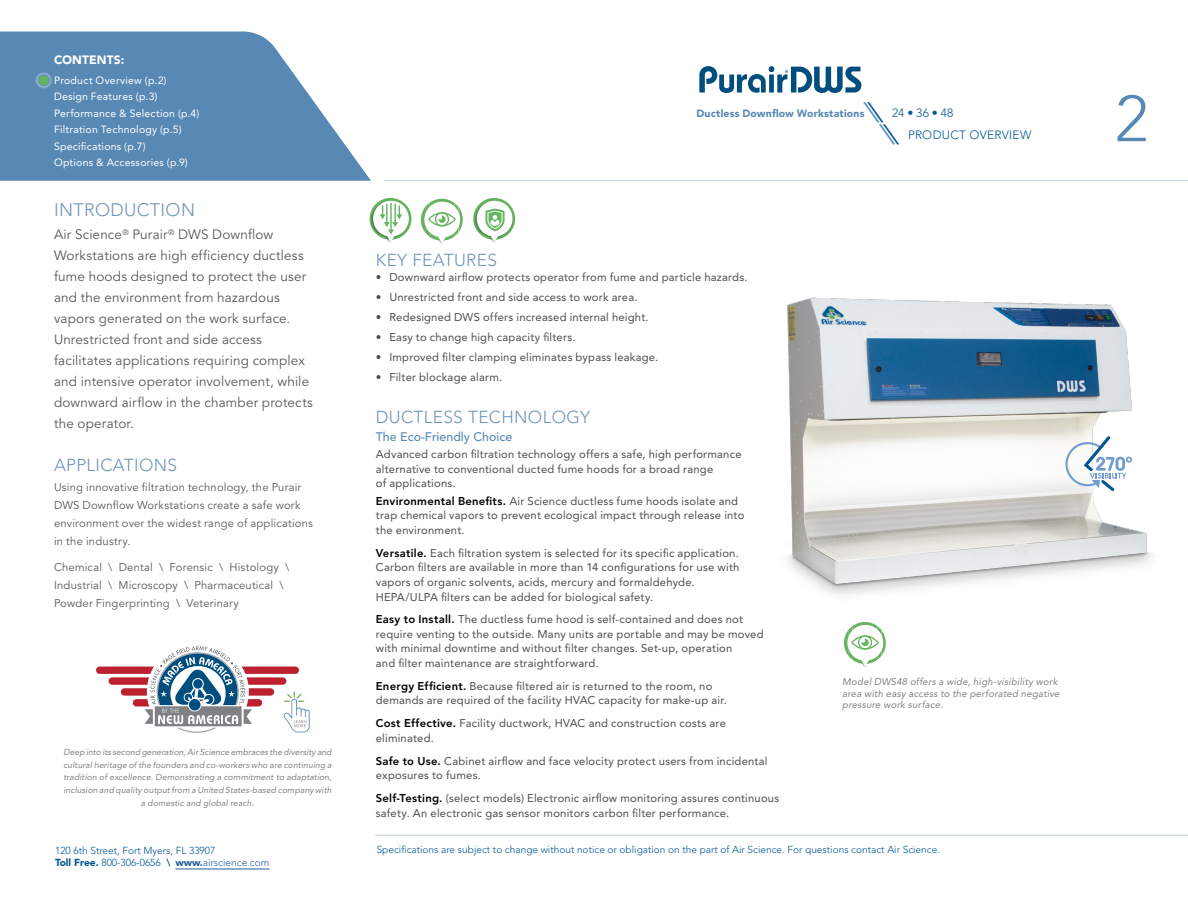
<style>
.page{position:relative;width:1188px;height:918px;background:#fff}
.page>*{position:absolute;margin:0;border:0;box-sizing:border-box;transform-origin:0 0}
.t1{font:300 64.5px "Avenir LT Std";color:#5889b4}
.t2{font:300 18px "Avenir LT Std";letter-spacing:.02em;color:#6d94ba}
.t3{font:300 17.25px "Avenir LT Std";letter-spacing:.02em;color:#6d94ba}
.t4{font:13.5px/21px "Avenir LT Std";letter-spacing:.01em;color:#58595b}
.t5{font:500 12.3px "Avenir LT Std";color:#5889b4}
.t6{font:300 12px/22.4px "Avenir LT Std";letter-spacing:.025em;color:#005695}
.t7{font:900 12px "Avenir LT Std";letter-spacing:.01em;color:#fff}
.t8{font:11.25px/14.7px "Avenir LT Std";letter-spacing:.02em;color:#4d4d4f}
.t9{font:11.25px/18px "Avenir LT Std";letter-spacing:.015em;color:#58595b}
.t10{font:10.5px/16.5px "Avenir LT Std";letter-spacing:.02em;color:#fff}
.t11{font:900 10.5px "Avenir LT Std";letter-spacing:.015em;color:#5889b4}
.t12{font:300 10.2px/12px "Avenir LT Std";color:#005695}
.t13{font:italic 9.75px/11.7px "Avenir LT Std";letter-spacing:.02em;color:#808285}
.t14{font:italic 8.7px/12.8px "Avenir LT Std";letter-spacing:.005em;color:#808285;text-align:center}
.s1{font-family:"ITC Avant Garde Std";font-weight:400;font-style:italic;font-size:24px;color:#5889b4}
.s2{font-family:"ITC Avant Garde Std";font-weight:400;font-style:italic;font-size:24px}
.s3{font-weight:800;color:#000}
.s4{font-weight:900}
.s5{font-weight:800}
.s6{font-weight:900;color:#215e9e}
.s7{color:#215e9e}
</style>
<div class="page">
<img style="left:787px;top:297px;width:366px;height:298px">
<svg style="left:0;top:32px;width:371px;height:149px;fill:#5889b4"></svg>
<svg style="left:96px;top:646px;width:214px;height:87px"></svg>
<svg style="left:35px;top:72px;width:17px;height:17px"></svg>
<div style="left:38px;top:75px;width:11px;height:11px;background:#65b460;border-radius:50%"></div>
<div style="left:38px;top:75px;width:11px;height:11px;border:1px solid #5889b4;border-radius:50%"></div>
<hr style="left:384px;top:180px;width:804px;height:1px;background:#5889b4">
<hr style="left:175px;top:869px;width:94px;height:1px;background:#215e9e">
<hr style="left:375px;top:835px;width:813px;height:1px;background:#5889b4">
<img style="left:473px;top:198px;width:43px;height:45px">
<svg style="left:475px;top:199px;width:40px;height:43px"></svg>
<svg style="left:420px;top:198px;width:43px;height:46px"></svg>
<svg style="left:844px;top:622px;width:42px;height:45px"></svg>
<img style="left:370px;top:198px;width:27px;height:45px">
<svg style="left:371px;top:199px;width:40px;height:43px"></svg>
<svg style="left:1065px;top:436px;width:67px;height:55px"></svg>
<svg style="left:699px;top:66px;width:162px;height:27px"></svg>
<p class="t7" style="left:54px;top:53px;width:72px">CONTENTS:</p>
<p class="t10" style="left:54px;top:72px;width:147px">Product Overview (p.2)<br>Design Features (p.3)<br>Performance &amp; Selection (p.4)<br>Filtration Technology (p.5)<br>Specifications (p.7)<br>Options &amp; Accessories (p.9)</p>
<h2 class="t2" style="left:54px;top:199px;width:143px">INTRODUCTION</h2>
<p class="t4" style="left:54px;top:225px;width:261px">Air Science<sup>®</sup> Purair<sup>®</sup> DWS Downflow Workstations are high efficiency ductless fume hoods designed to protect the user and the environment from hazardous vapors generated on the work surface.<br>Unrestricted front and side access facilitates applications requiring complex and intensive operator involvement, while downward airflow in the chamber protects the operator.</p>
<h3 class="t3" style="left:54px;top:454px;width:125px">APPLICATIONS</h3>
<p class="t9" style="left:54px;top:479px;width:261px">Using innovative filtration technology, the Purair DWS Downflow Workstations create a safe work environment over the widest range of applications in the industry.</p>
<p class="t9" style="left:54px;top:559px;width:237px">Chemical \ Dental \ Forensic \ Histology \<br>Industrial \ Microscopy \ Pharmaceutical \<br>Powder Fingerprinting \ Veterinary</p>
<p class="t14" style="left:63px;top:746px;width:270px">Deep into its second generation, Air Science embraces the diversity and cultural heritage of the founders and co-workers who are continuing a tradition of excellence. Demonstrating a commitment to adaptation, inclusion and quality output from a United States-based company with a domestic and global reach.</p>
<p class="t11" style="left:696px;top:107px;width:170px">Ductless Downflow Workstations</p>
<p class="t6" style="left:883px;top:102px;width:150px;text-indent:-16px"><span class="s1">\</span><span class="s2">\</span>24 • 36 • 48 <span class="s1">\</span><span class="s2">\</span>PRODUCT OVERVIEW</p>
<h1 class="t1" style="left:1115px;top:81px;width:35px">2</h1>
<h3 class="t3" style="left:376px;top:250px;width:123px">KEY FEATURES</h3>
<p class="t8" style="left:376px;top:269px;width:373px">• Downward airflow protects operator from fume and particle hazards.</p>
<p class="t8" style="left:376px;top:290px;width:263px">• Unrestricted front and side access to work area.</p>
<p class="t8" style="left:376px;top:310px;width:274px">• Redesigned DWS offers increased internal height.</p>
<p class="t8" style="left:376px;top:330px;width:201px">• Easy to change high capacity filters.</p>
<p class="t8" style="left:376px;top:350px;width:284px">• Improved filter clamping eliminates bypass leakage.</p>
<p class="t8" style="left:376px;top:370px;width:128px">• Filter blockage alarm.</p>
<h3 class="t3" style="left:376px;top:407px;width:216px">DUCTLESS TECHNOLOGY</h3>
<p class="t5" style="left:376px;top:429px;width:138px">The Eco-Friendly Choice</p>
<p class="t8" style="left:376px;top:447px;width:367px">Advanced carbon filtration technology offers a safe, high performance alternative to conventional ducted fume hoods for a broad range<br>of applications.</p>
<p class="t8" style="left:376px;top:494px;width:370px"><span class="s3">Environmental Benefits.</span> Air Science ductless fume hoods isolate and trap chemical vapors to prevent ecological impact through release into the environment.</p>
<p class="t8" style="left:376px;top:545px;width:365px"><span class="s3">Versatile.</span> Each filtration system is selected for its specific application.<br>Carbon filters are available in more than 14 configurations for use with vapors of organic solvents, acids, mercury and formaldehyde.<br>HEPA/ULPA filters can be added for biological safety.</p>
<p class="t8" style="left:376px;top:612px;width:389px"><span class="s3">Easy to Install.</span> The ductless fume hood is self-contained and does not require venting to the outside. Many units are portable and may be moved with minimal downtime and without filter changes. Set-up, operation<br>and filter maintenance are straightforward.</p>
<p class="t8" style="left:376px;top:679px;width:353px"><span class="s3">Energy Efficient.</span> Because filtered air is returned to the room, no demands are required of the facility HVAC capacity for make-up air.</p>
<p class="t8" style="left:376px;top:716px;width:352px"><span class="s3">Cost Effective.</span> Facility ductwork, HVAC and construction costs are eliminated.</p>
<p class="t8" style="left:376px;top:753px;width:393px"><span class="s3">Safe to Use.</span> Cabinet airflow and face velocity protect users from incidental exposures to fumes.</p>
<p class="t8" style="left:376px;top:791px;width:405px"><span class="s3">Self-Testing.</span> (select models) Electronic airflow monitoring assures continuous safety. An electronic gas sensor monitors carbon filter performance.</p>
<p class="t13" style="left:842px;top:676px;width:219px">Model DWS48 offers a wide, high-visibility work area with easy access to the perforated negative pressure work surface.</p>
<p class="t12" style="left:55px;top:845px;width:216px">120 6th Street, Fort Myers, FL 33907<br><span class="s4">Toll Free.</span> 800-306-0656 <span class="s5">\</span> <span class="s6">www.</span><span class="s7">airscience.com</span></p>
<p class="t12" style="left:377px;top:844px;width:565px">Specifications are subject to change without notice or obligation on the part of Air Science. For questions contact Air Science.</p>
</div>
